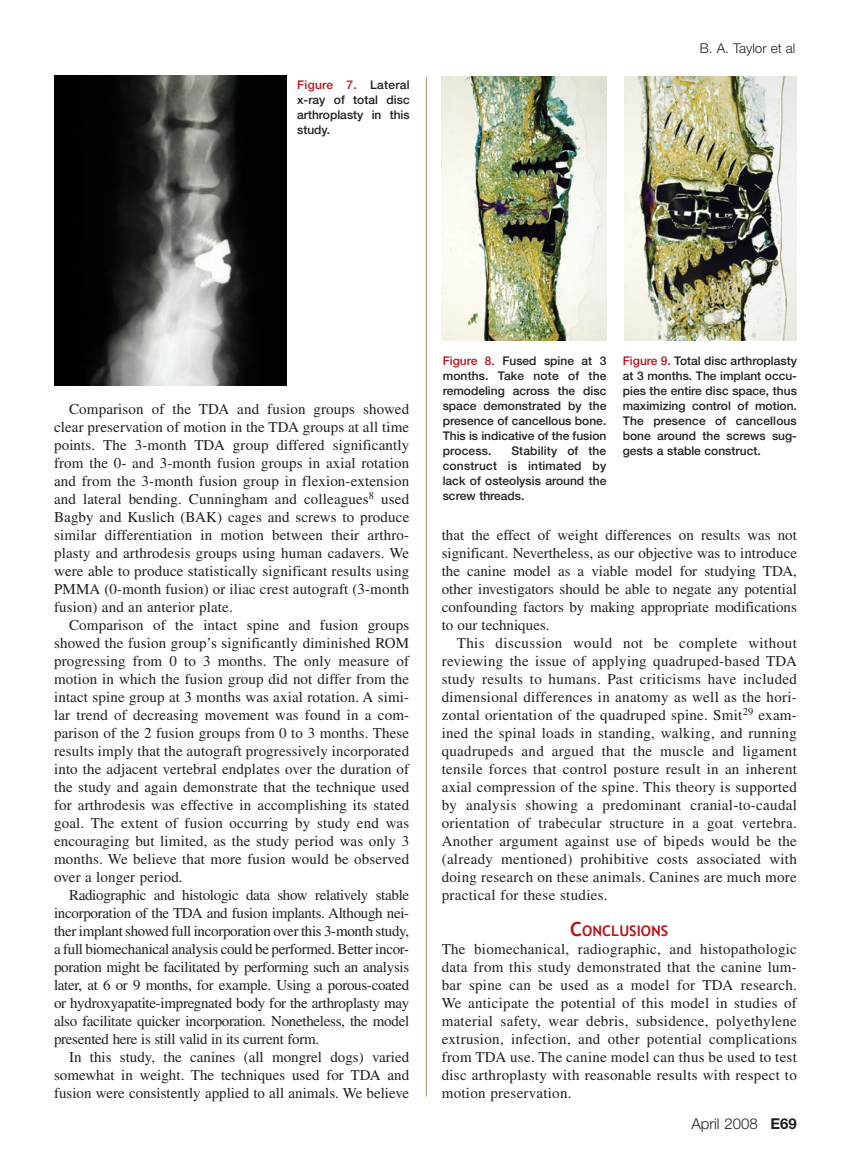
<style>
.page{position:relative;width:851px;height:1161px;background:#fff}
.page>*{position:absolute;margin:0;border:0;box-sizing:border-box;transform-origin:0 0}
.t1{font:15px/18px "Times";letter-spacing:.01em;color:#231f20;text-align:justify}
.t2{font:300 15px "Helvetica Neue";color:#231f20}
.t3{font:700 15px "Helvetica Neue";color:#231f20}
.t4{font:700 14.7px "Trebuchet MS";color:#ba1319}
.t5{font:300 13.5px "Helvetica Neue";color:#231f20}
.t6{font:500 12px/15px "Helvetica Neue";color:#231f20;text-align:justify}
.s1{color:#ba1319}
.s2{font-size:19.5px}
.s3{font-weight:700}
</style>
<div class="page">
<hr style="left:426px;top:77px;width:1px;height:1019px;background:#ab8d60">
<img style="left:54px;top:75px;width:232px;height:311px">
<img style="left:624px;top:76px;width:172px;height:264px">
<img style="left:441px;top:76px;width:165px;height:264px">
<p class="t6" style="left:297px;top:77px;width:114px"><span class="s1">Figure 7.</span> Lateral x-ray of total disc arthroplasty in this study.</p>
<p class="t5" style="left:699px;top:40px;width:97px">B. A. Taylor et al</p>
<p class="t1" style="left:54px;top:400px;width:357px;text-indent:15px">Comparison of the TDA and fusion groups showed clear preservation of motion in the TDA groups at all time points. The 3-month TDA group differed significantly from the 0- and 3-month fusion groups in axial rotation and from the 3-month fusion group in flexion-extension and lateral bending. Cunningham and colleagues<sup>8</sup> used Bagby and Kuslich (BAK) cages and screws to produce similar differentiation in motion between their arthro&shy;plasty and arthrodesis groups using human cadavers. We were able to produce statistically significant results using PMMA (0-month fusion) or iliac crest autograft (3-month fusion) and an anterior plate.</p>
<p class="t1" style="left:54px;top:616px;width:357px;text-indent:15px">Comparison of the intact spine and fusion groups showed the fusion group’s significantly diminished ROM progressing from 0 to 3 months. The only measure of motion in which the fusion group did not differ from the intact spine group at 3 months was axial rotation. A simi&shy;lar trend of decreasing movement was found in a com&shy;parison of the 2 fusion groups from 0 to 3 months. These results imply that the autograft progressively incorporated into the adjacent vertebral endplates over the duration of the study and again demonstrate that the technique used for arthrodesis was effective in accomplishing its stated goal. The extent of fusion occurring by study end was encouraging but limited, as the study period was only 3 months. We believe that more fusion would be observed over a longer period.</p>
<p class="t1" style="left:54px;top:886px;width:357px;text-indent:15px">Radiographic and histologic data show relatively stable incorporation of the TDA and fusion implants. Although nei&shy;ther implant showed full incorporation over this 3-month study, a full biomechanical analysis could be performed. Better incor&shy;poration might be facilitated by performing such an analysis later, at 6 or 9 months, for example. Using a porous-coated or hydroxyapatite-impregnated body for the arthroplasty may also facilitate quicker incorporation. Nonetheless, the model presented here is still valid in its current form.</p>
<p class="t1" style="left:54px;top:1048px;width:357px;text-indent:15px">In this study, the canines (all mongrel dogs) varied somewhat in weight. The techniques used for TDA and fusion were consistently applied to all animals. We believe</p>
<p class="t6" style="left:442px;top:353px;width:165px"><span class="s1">Figure 8.</span> Fused spine at 3 months. Take note of the remodeling across the disc space demonstrated by the presence of cancellous bone.<br>This is indicative of the fusion process.</p>
<p class="t6" style="left:442px;top:443px;width:165px;text-indent:69px">Stability of the construct is intimated by lack of osteolysis around the screw threads.</p>
<p class="t6" style="left:622px;top:353px;width:176px"><span class="s1">Figure 9.</span> Total disc arthroplasty at 3 months. The implant occu&shy;pies the entire disc space, thus maximizing control of motion.<br>The presence of cancellous bone around the screws sug&shy;gests a stable construct.</p>
<p class="t1" style="left:441px;top:526px;width:357px">that the effect of weight differences on results was not significant. Nevertheless, as our objective was to introduce the canine model as a viable model for studying TDA, other investigators should be able to negate any potential confounding factors by making appropriate modifications to our techniques.</p>
<p class="t1" style="left:441px;top:634px;width:357px;text-indent:15px">This discussion would not be complete without reviewing the issue of applying quadruped-based TDA study results to humans. Past criticisms have included dimensional differences in anatomy as well as the hori&shy;zontal orientation of the quadruped spine. Smit<sup>29</sup> exam&shy;ined the spinal loads in standing, walking, and running quadrupeds and argued that the muscle and ligament tensile forces that control posture result in an inherent axial compression of the spine. This theory is supported by analysis showing a predominant cranial-to-caudal orientation of trabecular structure in a goat vertebra.<br>Another argument against use of bipeds would be the (already mentioned) prohibitive costs associated with doing research on these animals. Canines are much more practical for these studies.</p>
<p class="t4" style="left:570px;top:922px;width:99px"><span class="s2">C</span>ONCLUSIONS</p>
<p class="t1" style="left:441px;top:940px;width:357px">The biomechanical, radiographic, and histopathologic data from this study demonstrated that the canine lum&shy;bar spine can be used as a model for TDA research.<br>We anticipate the potential of this model in studies of material safety, wear debris, subsidence, polyethylene extrusion, infection, and other potential complications from TDA use. The canine model can thus be used to test disc arthroplasty with reasonable results with respect to motion preservation.</p>
<p class="t2" style="left:691px;top:1114px;width:107px">April 2008 <span class="s3">E69</span></p>
<p class="t3" style="left:787px;top:1115px;width:10px">5</p>
</div>
